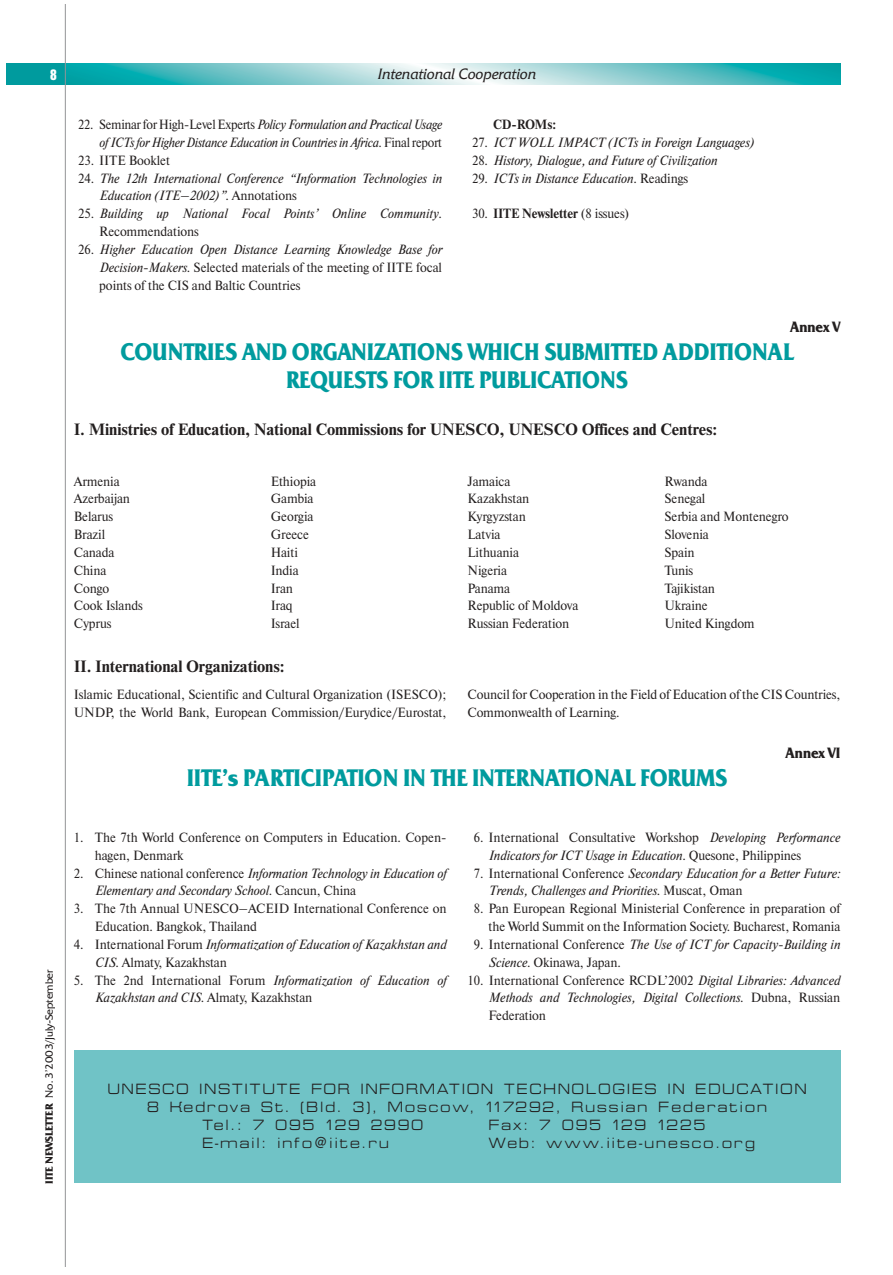
<style>
.page{position:relative;width:893px;height:1275px;background:#fff}
.page>*{position:absolute;margin:0;border:0;box-sizing:border-box;transform-origin:0 0}
.t1{font:700 23.7px/28.5px "Friz Quadrata C";letter-spacing:-.005em;color:#009b9e;text-align:center;scale:.9 1}
.t2{font:700 16.35px "Newton C";letter-spacing:-.005em;color:#231f1f}
.t3{font:14.85px "Eurofont Extended";letter-spacing:.165em;color:#231f1f;scale:.9 1}
.t4{font:italic 14.85px "Friz Quadrata C";letter-spacing:-.005em;color:#231f1f}
.t5{font:700 14.85px "Friz Quadrata C";letter-spacing:-.005em;color:#231f1f;scale:.9 1}
.t6{font:14.85px "Bastion Kontrast";color:#fff}
.t7{font:13.35px/17.9px "Newton C";letter-spacing:-.005em;color:#231f1f;scale:.95 1}
.t8{font:italic 13.35px/17.9px "Newton C";letter-spacing:-.005em;color:#231f1f;scale:.95 1}
.t9{font:italic 13.35px/17.9px "Newton C";letter-spacing:-.005em;color:#231f1f;text-align:right;scale:.92 1}
.t10{font:700 13.35px "Newton C";letter-spacing:-.005em;color:#231f1f;scale:.95 1}
.t11{font:10.35px "Friz Quadrata C";letter-spacing:-.005em;color:#231f1f}
.s1{font-style:normal}
.s2{font-style:italic}
.s3{font-weight:400}
.s4{font-weight:700}
</style>
<div class="page">
<svg style="left:66px;top:63px;width:774px;height:21px;background:#77cacc"></svg>
<div style="left:6px;top:63px;width:59px;height:21px;background:#009b9e"></div>
<div style="left:74px;top:1051px;width:766px;height:132px;background:#70c3c6"></div>
<hr style="left:65px;top:4px;width:1px;height:1263px;background:#939497">
<p class="t6" style="left:50px;top:69px;width:8px">8</p>
<p class="t4" style="left:378px;top:67px;width:160px">Intenational Cooperation</p>
<p class="t9" style="left:78px;top:117px;width:397px"><span class="s1">22. Seminar for High-Level Experts</span> Policy Formulation and Practical Usage of ICTs for Higher Distance Education in Countries in Africa<span class="s1">. Final report</span></p>
<p class="t7" style="left:78px;top:152px;width:98px">23. IITE Booklet</p>
<p class="t8" style="left:99px;top:170px;width:362px;text-indent:-21px"><span class="s1">24.</span> The 12th International Conference “Information Technologies in<br>Education (ITE–2002)”<span class="s1">. Annotations</span></p>
<p class="t8" style="left:99px;top:206px;width:362px;text-indent:-21px"><span class="s1">25.</span> Building up National Focal Points’ Online Community<span class="s1">.<br>Recommendations</span></p>
<p class="t7" style="left:99px;top:241px;width:362px;text-align:justify;text-indent:-21px">26. <span class="s2">Higher Education Open Distance Learning Knowledge Base for Decision-Makers</span>. Selected materials of the meeting of IITE focal points of the CIS and Baltic Countries</p>
<p class="t10" style="left:493px;top:120px;width:68px">CD-ROMs:</p>
<p class="t8" style="left:472px;top:135px;width:298px"><span class="s1">27.</span> ICT WOLL IMPACT (ICTs in Foreign Languages)</p>
<p class="t8" style="left:472px;top:153px;width:260px"><span class="s1">28.</span> History, Dialogue, and Future of Civilization</p>
<p class="t8" style="left:472px;top:170px;width:229px"><span class="s1">29.</span> ICTs in Distance Education<span class="s1">. Readings</span></p>
<p class="t10" style="left:472px;top:209px;width:167px"><span class="s3">30.</span> IITE Newsletter <span class="s3">(8 issues)</span></p>
<p class="t5" style="left:790px;top:320px;width:57px">Annex V</p>
<h1 class="t1" style="left:121px;top:340px;width:749px">COUNTRIES AND ORGANIZATIONS WHICH SUBMITTED ADDITIONAL<br>REQUESTS FOR IITE PUBLICATIONS</h1>
<p class="t2" style="left:74px;top:423px;width:645px">I. Ministries of Education, National Commissions for UNESCO, UNESCO Offices and Centres:</p>
<p class="t7" style="left:74px;top:473px;width:74px">Armenia<br>Azerbaijan<br>Belarus<br>Brazil<br>Canada<br>China<br>Congo<br>Cook Islands<br>Cyprus</p>
<p class="t7" style="left:271px;top:473px;width:49px">Ethiopia<br>Gambia<br>Georgia<br>Greece<br>Haiti<br>India<br>Iran<br>Iraq<br>Israel</p>
<p class="t7" style="left:467px;top:473px;width:118px">Jamaica<br>Kazakhstan<br>Kyrgyzstan<br>Latvia<br>Lithuania<br>Nigeria<br>Panama<br>Republic of Moldova<br>Russian Federation</p>
<p class="t7" style="left:664px;top:473px;width:132px">Rwanda<br>Senegal<br>Serbia and Montenegro<br>Slovenia<br>Spain<br>Tunis<br>Tajikistan<br>Ukraine<br>United Kingdom</p>
<p class="t2" style="left:74px;top:660px;width:212px">II. International Organizations:</p>
<p class="t7" style="left:74px;top:687px;width:394px">Islamic Educational, Scientific and Cultural Organization (ISESCO);<br>UNDP, the World Bank, European Commission/Eurydice/Eurostat,</p>
<p class="t7" style="left:467px;top:687px;width:394px">Council for Cooperation in the Field of Education of the CIS Countries,<br>Commonwealth of Learning.</p>
<p class="t11" style="left:45px;top:1184px;width:216px;rotate:-90deg"><span class="s4">IITE NEWSLETTER</span> No. 3’2003/July-September</p>
<h1 class="t1" style="left:187px;top:766px;width:602px">IITE’s PARTICIPATION IN THE INTERNATIONAL FORUMS</h1>
<p class="t5" style="left:785px;top:747px;width:62px">Annex VI</p>
<p class="t7" style="left:95px;top:830px;width:371px;text-indent:-21px">1. The 7th World Conference on Computers in Education. Copen&shy;hagen, Denmark</p>
<p class="t8" style="left:95px;top:865px;width:372px;text-indent:-21px"><span class="s1">2. Chinese national conference</span> Information Technology in Education of<br>Elementary and Secondary School<span class="s1">. Cancun, China</span></p>
<p class="t7" style="left:95px;top:901px;width:372px;text-indent:-21px">3. The 7th Annual UNESCO–ACEID International Conference on<br>Education. Bangkok, Thailand</p>
<p class="t8" style="left:95px;top:937px;width:371px;text-indent:-21px"><span class="s1">4. International Forum</span> Informatization of Education of Kazakhstan and<br>CIS<span class="s1">. Almaty, Kazakhstan</span></p>
<p class="t7" style="left:95px;top:972px;width:372px;text-indent:-21px">5. The 2nd International Forum <span class="s2">Informatization of Education of<br>Kazakhstan and CIS</span>. Almaty, Kazakhstan</p>
<p class="t7" style="left:488px;top:830px;width:371px;text-indent:-15px">6. International Consultative Workshop <span class="s2">Developing Performance<br>Indicators for ICT Usage in Education</span>. Quesone, Philippines</p>
<p class="t8" style="left:488px;top:865px;width:372px;text-indent:-15px"><span class="s1">7. International Conference</span> Secondary Education for a Better Future:<br>Trends, Challenges and Priorities<span class="s1">. Muscat, Oman</span></p>
<p class="t7" style="left:474px;top:901px;width:387px;text-align:right">8. Pan European Regional Ministerial Conference in preparation of the World Summit on the Information Society. Bucharest, Romania</p>
<p class="t7" style="left:488px;top:936px;width:371px;text-indent:-15px">9. International Conference <span class="s2">The Use of ICT for Capacity-Building in<br>Science</span>. Okinawa, Japan.</p>
<p class="t8" style="left:488px;top:972px;width:371px;text-align:justify;text-indent:-21px"><span class="s1">10. International Conference RCDL’2002</span> Digital Libraries: Advanced Methods and Technologies, Digital Collections<span class="s1">. Dubna, Russian Federation</span></p>
<p class="t3" style="left:108px;top:1084px;width:777px">UNESCO INSTITUTE FOR INFORMATION TECHNOLOGIES IN EDUCATION</p>
<p class="t3" style="left:147px;top:1102px;width:690px">8 Kedrova St. (Bld. 3), Moscow, 117292, Russian Federation</p>
<p class="t3" style="left:202px;top:1120px;width:247px">Tel.: 7 095 129 2990</p>
<p class="t3" style="left:488px;top:1120px;width:242px">Fax: 7 095 129 1225</p>
<p class="t3" style="left:202px;top:1138px;width:209px">E-mail: info@iite.ru</p>
<p class="t3" style="left:488px;top:1138px;width:297px">Web: www.iite-unesco.org</p>
</div>
